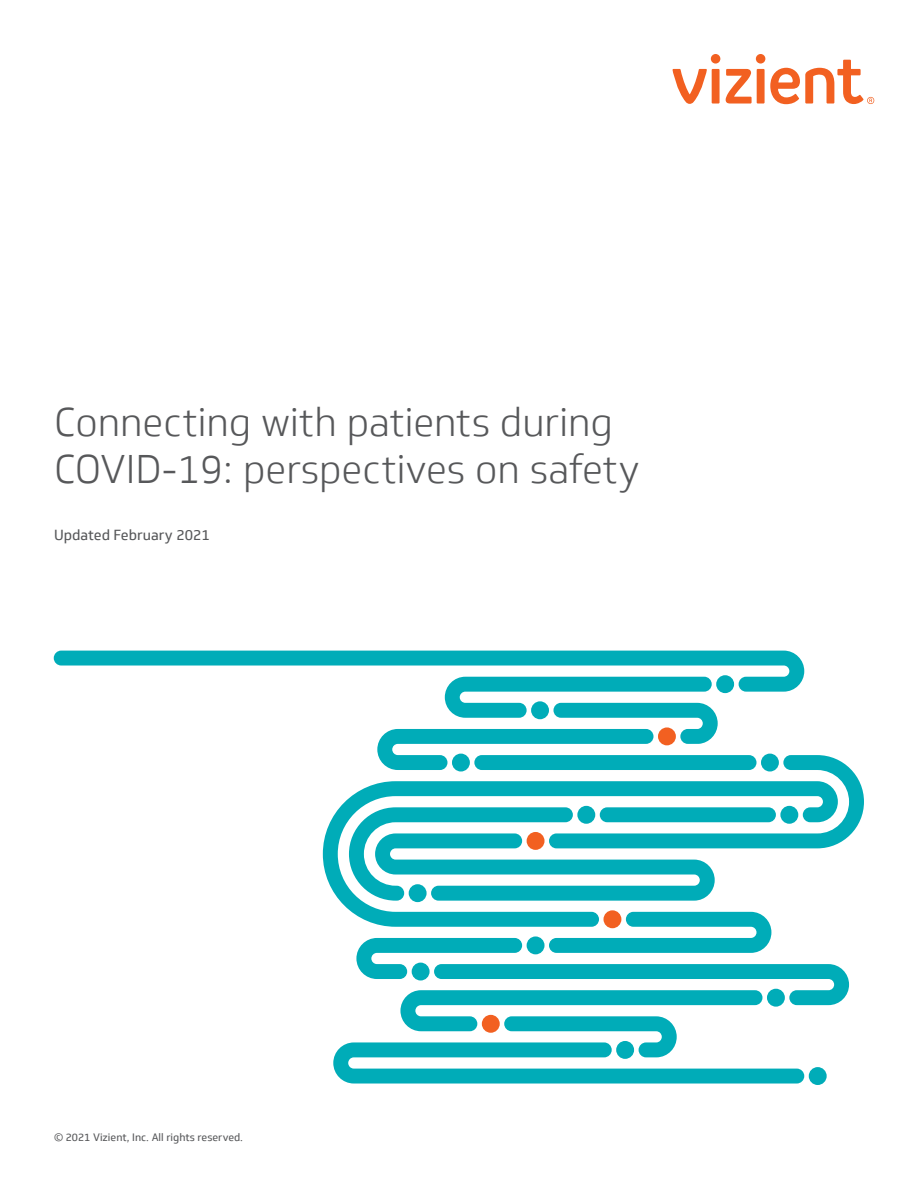
<style>
.page{position:relative;width:918px;height:1188px;background:#fff}
.page>*{position:absolute;margin:0;border:0;box-sizing:border-box;transform-origin:0 0}
.Headline_48pt{font:300 39px/46.5px "Soleto";color:#57585a}
.Body_9_5pt{font:14.25px "Soleto";color:#57585a}
.t1{font:10.5px "Soleto";color:#57585a}
</style>
<div class="page">
<svg style="left:672px;top:54px;width:202px;height:50px"></svg>
<svg style="left:54px;top:651px;width:810px;height:434px"></svg>
<svg style="left:482px;top:727px;width:194px;height:306px;fill:#00acb8"></svg>
<p class="Headline_48pt" style="left:54px;top:400px;width:587px">Connecting with patients during<br>COVID-19: perspectives on safety</p>
<p class="Body_9_5pt" style="left:54px;top:526px;width:157px">Updated February 2021</p>
<p class="t1" style="left:54px;top:1131px;width:191px">© 2021 Vizient, Inc. All rights reserved.</p>
</div>
